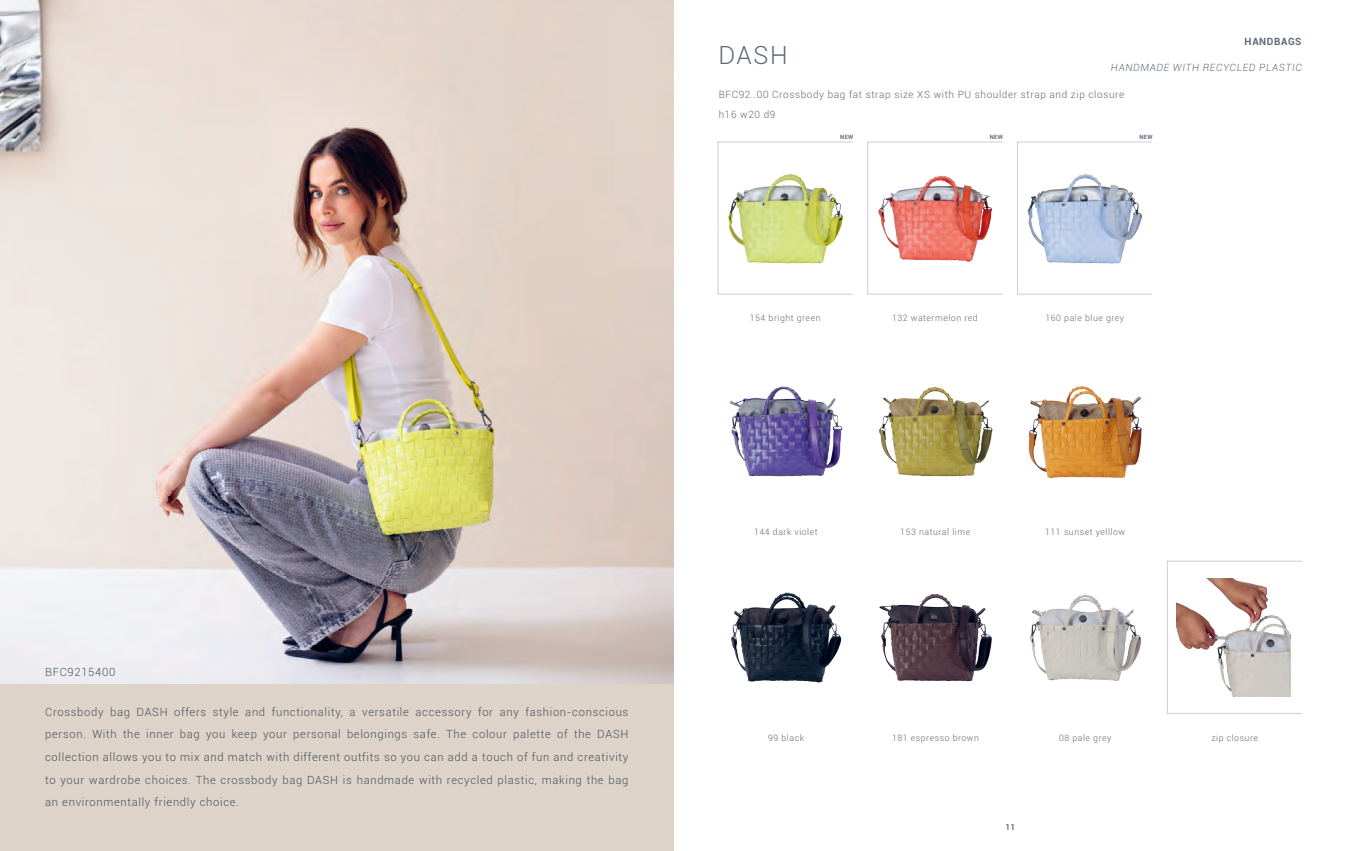
<style>
.page{position:relative;width:1347px;height:851px;background:#fff}
.page>*{position:absolute;margin:0;border:0;box-sizing:border-box;transform-origin:0 0}
.t1{font:300 25px "Roboto";color:#5f6a77}
.t2{font:300 11.25px/22.5px "Roboto";letter-spacing:.06em;color:#435360;text-align:justify}
.t3{font:300 10px/20px "Roboto";letter-spacing:.06em;color:#5f6a77}
.t4{font:italic 300 10px "Roboto";letter-spacing:.06em;color:#5f6a77}
.t5{font:700 10px "Roboto";letter-spacing:.06em;color:#5f6a77}
.t6{font:300 8.75px "Roboto";letter-spacing:.06em;color:#5f6a77}
.t7{font:700 8px "Roboto";color:#5f6a77}
.t8{font:700 5.88px "Roboto";letter-spacing:.06em;color:#5f6a77}
</style>
<div class="page">
<img style="left:0;top:0;width:673px;height:684px">
<div style="left:1167px;top:561px;width:135px;height:152px;border:1px solid #cdced0"></div>
<img style="left:1029px;top:594px;width:112px;height:87px">
<img style="left:1176px;top:578px;width:114px;height:118px">
<img style="left:879px;top:594px;width:113px;height:88px">
<img style="left:731px;top:592px;width:111px;height:91px">
<img style="left:1028px;top:386px;width:114px;height:92px">
<img style="left:879px;top:387px;width:114px;height:90px">
<img style="left:730px;top:386px;width:113px;height:91px">
<div style="left:0;top:684px;width:673px;height:166px;background:#ded3c8"></div>
<div style="left:718px;top:142px;width:134px;height:152px;border:1px solid #cdced0"></div>
<div style="left:867px;top:142px;width:135px;height:152px;border:1px solid #cdced0"></div>
<div style="left:1017px;top:142px;width:135px;height:152px;border:1px solid #cdced0"></div>
<img style="left:1027px;top:174px;width:115px;height:90px">
<img style="left:878px;top:175px;width:114px;height:87px">
<img style="left:728px;top:174px;width:115px;height:90px">
<p class="t2" style="left:45px;top:660px;width:72px">BFC9215400</p>
<p class="t2" style="left:45px;top:700px;width:585px">Crossbody bag DASH offers style and functionality, a versatile accessory for any fashion-conscious person. With the inner bag you keep your personal belongings safe. The colour palette of the DASH collection allows you to mix and match with different outfits so you can add a touch of fun and creativity to your wardrobe choices. The crossbody bag DASH is handmade with recycled plastic, making the bag an environmentally friendly choice.</p>
<h1 class="t1" style="left:718px;top:38px;width:71px">DASH</h1>
<p class="t5" style="left:1244px;top:34px;width:58px">HANDBAGS</p>
<p class="t4" style="left:1111px;top:61px;width:192px">HANDMADE WITH RECYCLED PLASTIC</p>
<p class="t3" style="left:719px;top:84px;width:407px">BFC92..00 Crossbody bag fat strap size XS with PU shoulder strap and zip closure h16 w20 d9</p>
<p class="t8" style="left:840px;top:132px;width:15px">NEW</p>
<p class="t8" style="left:989px;top:132px;width:15px">NEW</p>
<p class="t8" style="left:1139px;top:132px;width:15px">NEW</p>
<p class="t6" style="left:750px;top:312px;width:72px">154 bright green</p>
<p class="t6" style="left:892px;top:312px;width:87px">132 watermelon red</p>
<p class="t6" style="left:1045px;top:312px;width:80px">160 pale blue grey</p>
<p class="t6" style="left:754px;top:526px;width:65px">144 dark violet</p>
<p class="t6" style="left:1045px;top:526px;width:81px">111 sunset yelllow</p>
<p class="t6" style="left:900px;top:526px;width:71px">153 natural lime</p>
<p class="t6" style="left:768px;top:731px;width:37px">99 black</p>
<p class="t6" style="left:892px;top:731px;width:88px">181 espresso brown</p>
<p class="t6" style="left:1059px;top:731px;width:54px">08 pale grey</p>
<p class="t6" style="left:1211px;top:731px;width:48px">zip closure</p>
<p class="t7" style="left:1005px;top:821px;width:11px">11</p>
</div>
